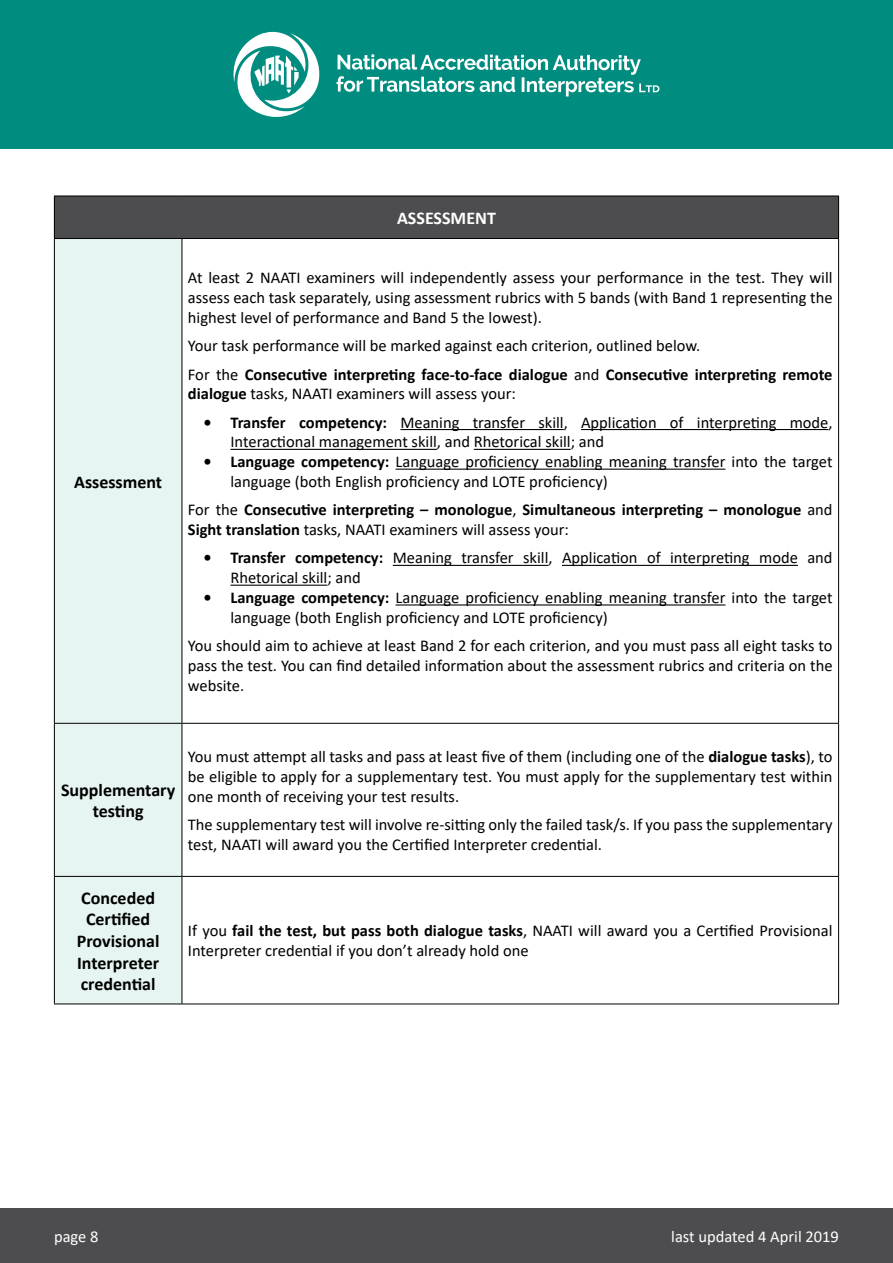
<style>
.page{position:relative;width:893px;height:1263px;background:#fff}
.page>*{position:absolute;margin:0;border:0;box-sizing:border-box;transform-origin:0 0}
.t1{font:700 18px/21.6px "Calibri";color:#000;text-align:center}
.t2{font:700 18px "Calibri";color:#fff}
.t3{font:16.5px/19.8px "Calibri";color:#000}
.t4{font:700 16.5px/19.8px "Calibri";color:#000}
.t5{font:16.5px "Calibri";color:#fff}
.s1{font-weight:700}
.s2{font-weight:400}
</style>
<div class="page">
<div style="left:0;top:0;width:893px;height:149px;background:#008d7f"></div>
<svg style="left:233px;top:32px;width:87px;height:85px"></svg>
<svg style="left:336px;top:54px;width:323px;height:42px"></svg>
<div style="left:0;top:1209px;width:893px;height:54px;background:#4d4d4f"></div>
<div style="left:54px;top:196px;width:785px;height:42px;background:#4d4d4f"></div>
<div style="left:55px;top:239px;width:127px;height:764px;background:#e6f4f2"></div>
<hr style="left:54px;top:196px;width:128px;height:1px;background:#000">
<hr style="left:54px;top:196px;width:1px;height:42px;background:#000">
<hr style="left:182px;top:196px;width:657px;height:1px;background:#000">
<hr style="left:838px;top:196px;width:1px;height:42px;background:#000">
<hr style="left:54px;top:238px;width:128px;height:1px;background:#000">
<hr style="left:54px;top:239px;width:1px;height:484px;background:#000">
<hr style="left:182px;top:238px;width:657px;height:1px;background:#000">
<hr style="left:182px;top:239px;width:1px;height:484px;background:#000">
<hr style="left:838px;top:239px;width:1px;height:484px;background:#000">
<hr style="left:54px;top:723px;width:128px;height:1px;background:#000">
<hr style="left:54px;top:724px;width:1px;height:152px;background:#000">
<hr style="left:182px;top:723px;width:657px;height:1px;background:#000">
<hr style="left:182px;top:724px;width:1px;height:152px;background:#000">
<hr style="left:838px;top:724px;width:1px;height:152px;background:#000">
<hr style="left:54px;top:876px;width:128px;height:1px;background:#000">
<hr style="left:54px;top:877px;width:1px;height:126px;background:#000">
<hr style="left:182px;top:876px;width:657px;height:1px;background:#000">
<hr style="left:182px;top:877px;width:1px;height:126px;background:#000">
<hr style="left:838px;top:877px;width:1px;height:126px;background:#000">
<hr style="left:54px;top:1003px;width:128px;height:1px;background:#000">
<hr style="left:182px;top:1003px;width:657px;height:1px;background:#000">
<hr style="left:400px;top:429px;width:164px;height:1px;background:#000">
<hr style="left:581px;top:429px;width:247px;height:1px;background:#000">
<hr style="left:230px;top:449px;width:207px;height:1px;background:#000">
<hr style="left:474px;top:449px;width:97px;height:1px;background:#000">
<hr style="left:396px;top:469px;width:329px;height:1px;background:#000">
<hr style="left:393px;top:565px;width:155px;height:1px;background:#000">
<hr style="left:562px;top:565px;width:236px;height:1px;background:#000">
<hr style="left:230px;top:585px;width:97px;height:1px;background:#000">
<hr style="left:396px;top:604px;width:329px;height:1px;background:#000">
<p class="t1" style="left:74px;top:471px;width:90px">Assessment</p>
<p class="t2" style="left:397px;top:205px;width:100px">ASSESSMENT</p>
<p class="t3" style="left:188px;top:268px;width:646px;text-align:justify">At least 2 NAATI examiners will independently assess your performance in the test. They will assess each task separately, using assessment rubrics with 5 bands (with Band 1 representing the highest level of performance and Band 5 the lowest).</p>
<p class="t3" style="left:188px;top:331px;width:646px;line-height:28.3px">Your task performance will be marked against each criterion, outlined below.<br>For the <span class="s1">Consecutive interpreting face-to-face dialogue</span> and <span class="s1">Consecutive interpreting remote</span></p>
<p class="t3" style="left:188px;top:384px;width:329px"><span class="s1">dialogue</span> tasks, NAATI examiners will assess your:</p>
<p class="t3" style="left:230px;top:412px;width:604px;text-indent:-27px"><span class="s1">• Transfer competency:</span> Meaning transfer skill, Application of interpreting mode,<br>Interactional management skill, and Rhetorical skill; and</p>
<p class="t3" style="left:230px;top:451px;width:604px;text-indent:-27px"><span class="s1">• Language competency:</span> Language proficiency enabling meaning transfer into the target language (both English proficiency and LOTE proficiency)</p>
<p class="t4" style="left:188px;top:500px;width:646px"><span class="s2">For the</span> Consecutive interpreting – monologue<span class="s2">,</span> Simultaneous interpreting – monologue <span class="s2">and<br></span>Sight translation <span class="s2">tasks, NAATI examiners will assess your:</span></p>
<p class="t3" style="left:230px;top:548px;width:604px;text-indent:-27px"><span class="s1">• Transfer competency:</span> Meaning transfer skill, Application of interpreting mode and<br>Rhetorical skill; and</p>
<p class="t3" style="left:230px;top:587px;width:604px;text-indent:-27px"><span class="s1">• Language competency:</span> Language proficiency enabling meaning transfer into the target language (both English proficiency and LOTE proficiency)</p>
<p class="t3" style="left:188px;top:635px;width:646px;text-align:justify">You should aim to achieve at least Band 2 for each criterion, and you must pass all eight tasks to pass the test. You can find detailed information about the assessment rubrics and criteria on the website.</p>
<p class="t1" style="left:61px;top:779px;width:116px">Supplementary testing</p>
<p class="t3" style="left:188px;top:746px;width:646px;text-align:justify">You must attempt all tasks and pass at least five of them (including one of the <span class="s1">dialogue tasks</span>), to be eligible to apply for a supplementary test. You must apply for the supplementary test within one month of receiving your test results.</p>
<p class="t3" style="left:188px;top:814px;width:646px">The supplementary test will involve re-sitting only the failed task/s. If you pass the supplementary test, NAATI will award you the Certified Interpreter credential.</p>
<p class="t1" style="left:77px;top:887px;width:84px">Conceded<br>Certified<br>Provisional<br>Interpreter credential</p>
<p class="t3" style="left:188px;top:921px;width:646px">If you <span class="s1">fail the test, but pass both dialogue tasks</span>, NAATI will award you a Certified Provisional<br>Interpreter credential if you don’t already hold one</p>
<p class="t5" style="left:54px;top:1225px;width:46px">page 8</p>
<p class="t5" style="left:671px;top:1225px;width:169px">last updated 4 April 2019</p>
</div>
